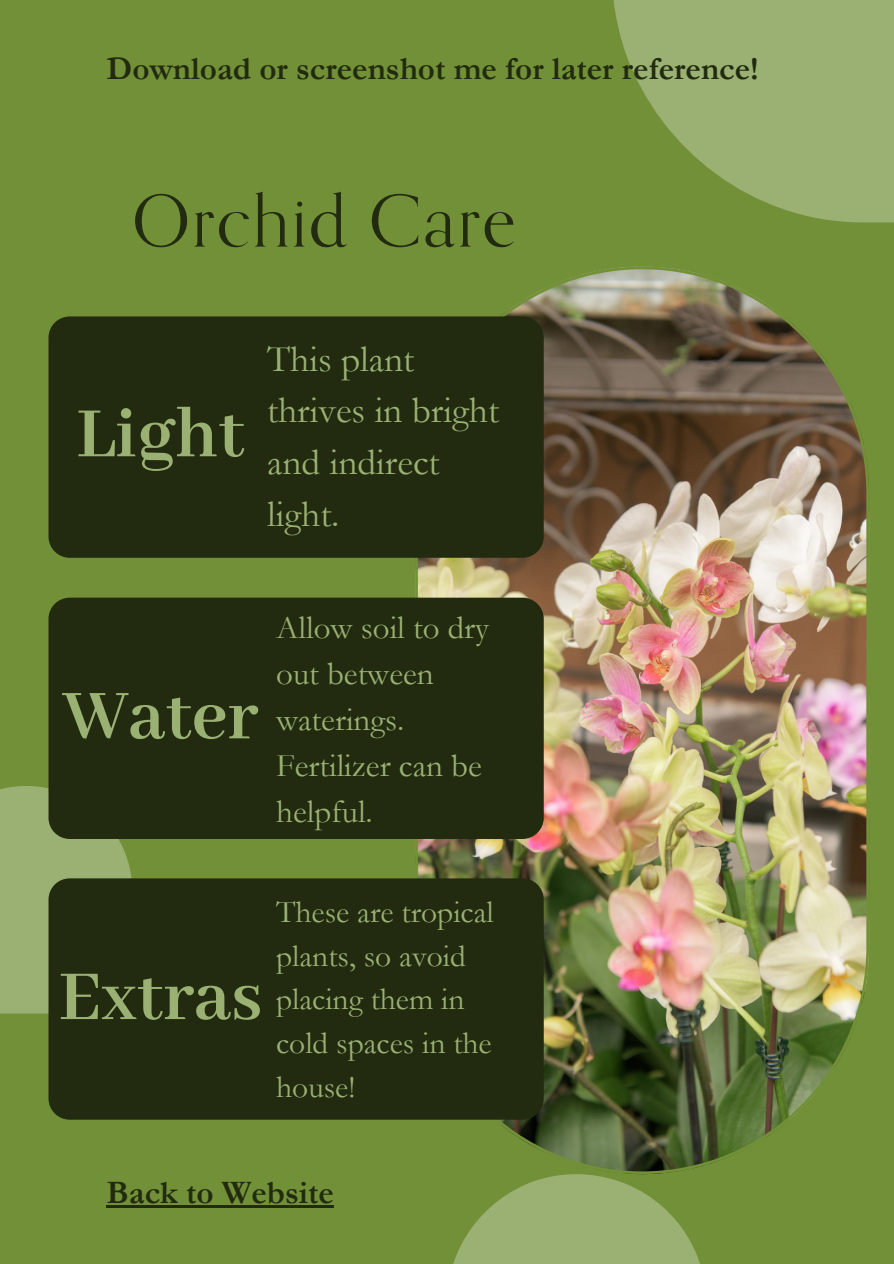
<style>
.page{position:relative;width:894px;height:1264px;background:#fff}
.page>*{position:absolute;margin:0;border:0;box-sizing:border-box;transform-origin:0 0}
.t1{font:700 77.85px "Abhaya Libre";color:#9bb173}
.t2{font:700 77.25px "Abhaya Libre";color:#9bb173}
.t3{font:72px "Orpheus Pro";letter-spacing:.03em;color:#222b10}
.t4{font:37.5px/51.8px "Garamond";color:#9bb173}
.t5{font:33px/46.2px "Garamond";color:#9bb173}
.t6{font:700 33px "Garamond";color:#222b10}
.t7{font:31.5px/43.8px "Garamond";color:#9bb173}
</style>
<div class="page">
<div style="left:0;top:0;width:893px;height:1263px;background:#719037"></div>
<svg style="left:453px;top:1174px;width:247px;height:89px;fill:#9bb173"></svg>
<div style="left:0;top:786px;width:132px;height:227px;background:#9bb173"></div>
<svg style="left:613px;top:0;width:280px;height:222px;fill:#9bb173"></svg>
<img style="left:415px;top:266px;width:453px;height:908px">
<div style="left:48px;top:316px;width:495px;height:242px;background:#222b10;border-radius:21px"></div>
<div style="left:48px;top:597px;width:495px;height:242px;background:#222b10;border-radius:21px"></div>
<div style="left:48px;top:878px;width:495px;height:241px;background:#222b10;border-radius:21px"></div>
<hr style="left:107px;top:1205px;width:227px;height:2px;background:#222b10">
<p class="t6" style="left:107px;top:51px;width:653px">Download or screenshot me for later reference!</p>
<p class="t3" style="left:132px;top:191px;width:385px">Orchid Care</p>
<p class="t1" style="left:76px;top:391px;width:170px">Light</p>
<p class="t4" style="left:267px;top:333px;width:233px">This plant thrives in bright and indirect light.</p>
<p class="t2" style="left:63px;top:673px;width:197px">Water</p>
<p class="t5" style="left:276px;top:604px;width:214px">Allow soil to dry out between waterings.<br>Fertilizer can be helpful.</p>
<p class="t2" style="left:59px;top:954px;width:205px">Extras</p>
<p class="t7" style="left:276px;top:890px;width:219px">These are tropical plants, so avoid placing them in cold spaces in the house!</p>
<p class="t6" style="left:107px;top:1174px;width:229px">Back to Website</p>
</div>
